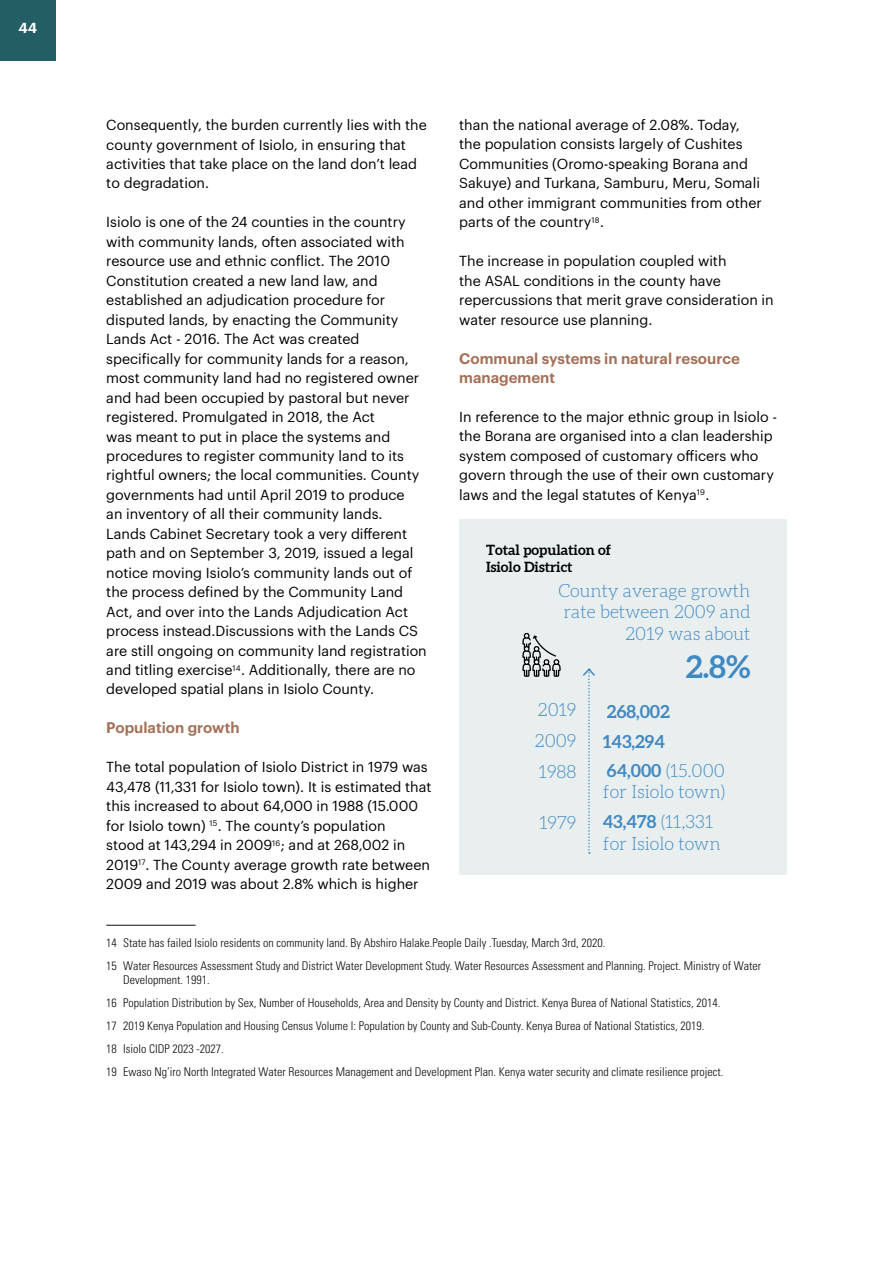
<style>
.page{position:relative;width:893px;height:1263px;background:#fff}
.page>*{position:absolute;margin:0;border:0;box-sizing:border-box;transform-origin:0 0}
.t1{font:700 31.5px "Aleo";color:#4088c2}
.t2{font:300 18px/21.6px "Aleo";color:#4088c2}
.t3{font:700 18px "Aleo";color:#4088c2}
.t4{font:600 15px/19.5px "Graphik";color:#a47058}
.t5{font:14.25px/19.5px "Graphik";color:#000}
.t6{font:700 14.25px/17.1px "Aleo";color:#000}
.t7{font:600 14.25px "Graphik";color:#fff}
.t8{font:300 condensed 12px/23px "Univers LT Std";color:#0d0d0d}
.s1{font-weight:700}
</style>
<div class="page">
<div style="left:0;top:0;width:56px;height:60px;background:#225e63"></div>
<hr style="left:106px;top:925px;width:90px;height:1px;background:#0d0d0d">
<div style="left:459px;top:519px;width:328px;height:356px;background:#e9efef"></div>
<svg style="left:522px;top:633px;width:39px;height:44px"></svg>
<svg style="left:583px;top:668px;width:12px;height:186px"></svg>
<p class="t7" style="left:19px;top:17px;width:20px">44</p>
<p class="t5" style="left:106px;top:114px;width:322px">Consequently, the burden currently lies with the county government of Isiolo, in ensuring that activities that take place on the land don’t lead to degradation.</p>
<p class="t5" style="left:106px;top:211px;width:322px">Isiolo is one of the 24 counties in the country with community lands, often associated with resource use and ethnic conflict. The 2010<br>Constitution created a new land law, and established an adjudication procedure for disputed lands, by enacting the Community Lands Act - 2016. The Act was created specifically for community lands for a reason, most community land had no registered owner and had been occupied by pastoral but never registered. Promulgated in 2018, the Act<br>was meant to put in place the systems and procedures to register community land to its rightful owners; the local communities. County governments had until April 2019 to produce<br>an inventory of all their community lands.<br>Lands Cabinet Secretary took a very different path and on September 3, 2019, issued a legal notice moving Isiolo’s community lands out of the process defined by the Community Land Act, and over into the Lands Adjudication Act process instead.Discussions with the Lands CS are still ongoing on community land registration and titling exercise<sup>14</sup>. Additionally, there are no developed spatial plans in Isiolo County.</p>
<p class="t4" style="left:106px;top:717px;width:135px">Population growth</p>
<p class="t5" style="left:106px;top:756px;width:327px">The total population of Isiolo District in 1979 was 43,478 (11,331 for Isiolo town). It is estimated that this increased to about 64,000 in 1988 (15.000 for Isiolo town) <sup>15</sup>. The county’s population<br>stood at 143,294 in 2009<sup>16</sup>; and at 268,002 in 2019<sup>17</sup>. The County average growth rate between 2009 and 2019 was about 2.8% which is higher</p>
<p class="t5" style="left:459px;top:114px;width:304px">than the national average of 2.08%. Today, the population consists largely of Cushites Communities (Oromo-speaking Borana and Sakuye) and Turkana, Samburu, Meru, Somali and other immigrant communities from other parts of the country<sup>18</sup>.</p>
<p class="t5" style="left:459px;top:250px;width:316px">The increase in population coupled with<br>the ASAL conditions in the county have repercussions that merit grave consideration in water resource use planning.</p>
<p class="t4" style="left:459px;top:347px;width:282px">Communal systems in natural resource management</p>
<p class="t5" style="left:459px;top:406px;width:319px">In reference to the major ethnic group in lsiolo - the Borana are organised into a clan leadership system composed of customary officers who govern through the use of their own customary laws and the legal statutes of Kenya<sup>19</sup>.</p>
<p class="t6" style="left:486px;top:541px;width:126px">Total population of<br>Isiolo District</p>
<p class="t2" style="left:558px;top:581px;width:194px;text-align:right">County average growth rate between 2009 and<br>2019 was about</p>
<h1 class="t1" style="left:686px;top:647px;width:66px">2.8%</h1>
<p class="t2" style="left:538px;top:700px;width:40px">2019</p>
<p class="t3" style="left:607px;top:700px;width:64px">268,002</p>
<p class="t2" style="left:535px;top:731px;width:43px">2009</p>
<p class="t3" style="left:603px;top:730px;width:64px">143,294</p>
<p class="t2" style="left:539px;top:762px;width:39px">1988</p>
<p class="t2" style="left:603px;top:761px;width:124px"><span class="s1">64,000</span> (15.000 for Isiolo town)</p>
<p class="t2" style="left:539px;top:813px;width:39px">1979</p>
<p class="t2" style="left:603px;top:812px;width:119px"><span class="s1">43,478</span> (11,331 for Isiolo town</p>
<p class="t8" style="left:106px;top:931px;width:656px">14 State has failed Isiolo residents on community land. By Abshiro Halake.People Daily .Tuesday, March 3rd, 2020.<br>15 Water Resources Assessment Study and District Water Development Study. Water Resources Assessment and Planning. Project. Ministry of Water</p>
<p class="t8" style="left:106px;top:968px;width:619px;text-indent:17px">Development. 1991.<br>16 Population Distribution by Sex, Number of Households, Area and Density by County and District. Kenya Burea of National Statistics, 2014.<br>17 2019 Kenya Population and Housing Census Volume I: Population by County and Sub-County. Kenya Burea of National Statistics, 2019.<br>18 Isiolo CIDP 2023 -2027.<br>19 Ewaso Ng’iro North Integrated Water Resources Management and Development Plan. Kenya water security and climate resilience project.</p>
</div>
